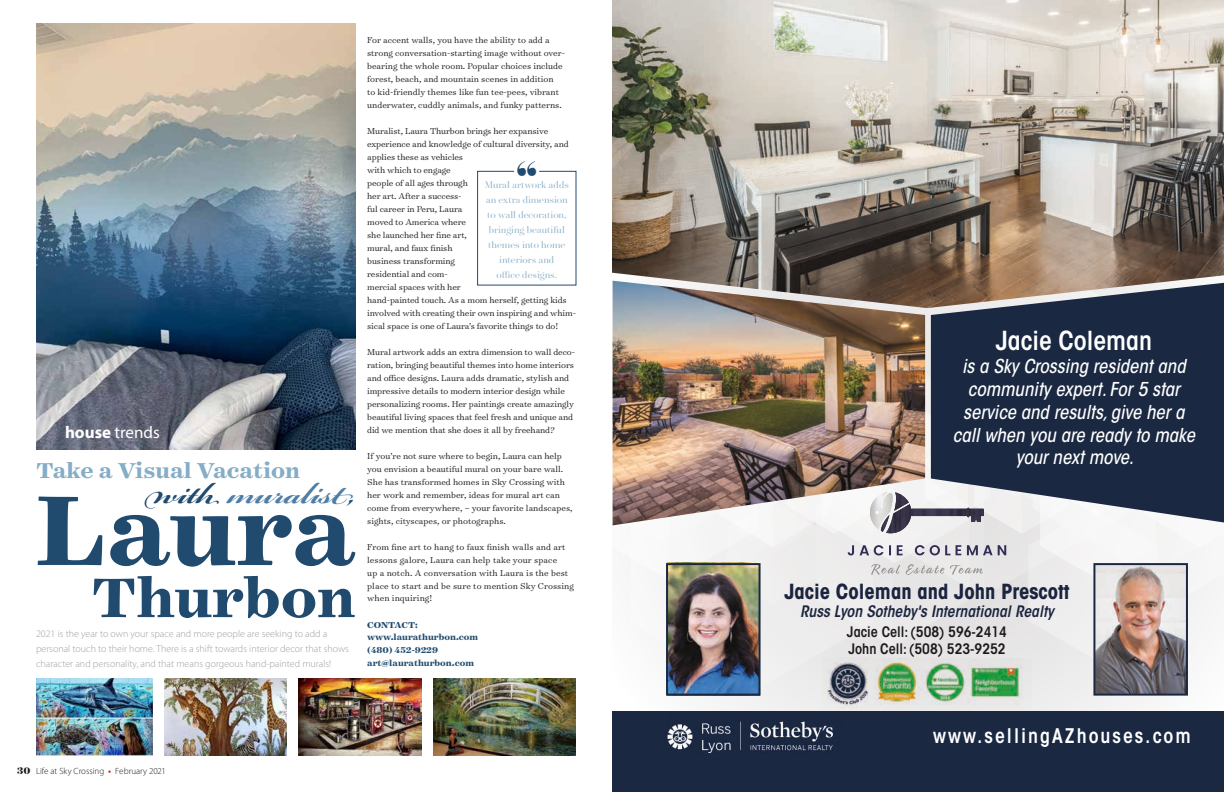
<style>
.page{position:relative;width:1224px;height:792px;background:#fff}
.page>*{position:absolute;margin:0;border:0;box-sizing:border-box;transform-origin:0 0}
.t1{font:700 112.2px "Surveyor Text";color:#204b6e}
.t2{font:700 63px "Surveyor Text";color:#204b6e}
.t3{font:700 46px "Bickham Script Pro";color:#4d7da5}
.t4{font:900 39.6px "Surveyor Fine";color:#204b6e}
.t5{font:600 condensed 26px "ITC Avant Garde Std";color:#fff}
.t6{font:700 24.4px "Surveyor Text";letter-spacing:-.03em;color:#85adc7}
.t7{font:700 condensed 20.7px "ITC Avant Garde Std";color:#1b243f}
.t8{font:600 condensed 20px "ITC Avant Garde Std";letter-spacing:.1em;color:#fff}
.t9{font:italic 500 condensed 19px/22.8px "ITC Avant Garde Std";color:#fff;text-align:center}
.t10{font:17px "Myriad Pro";color:#fff}
.t11{font:italic 600 condensed 15.7px "ITC Avant Garde Std";color:#1b243f}
.t12{font:600 condensed 14.3px/17.2px "ITC Avant Garde Std";color:#1c1b1a}
.t13{font:300 11px/15px "Surveyor Fine";color:#85adc7;text-align:center}
.t14{font:300 10px/15px "Myriad Pro";color:#a1a09f}
.t15{font:300 9.8px/13px "Surveyor Text";letter-spacing:-.01em;color:#1c1b1a}
.t16{font:300 9.8px/13px "Surveyor Text";letter-spacing:.01em;color:#1c1b1a}
.t17{font:700 9.8px/13px "Surveyor Text";color:#204b6e}
.t18{font:300 9px "Myriad Pro";color:#1c1b1a}
.s1{font-weight:700}
.s2{color:#204b6e}
.s3{font-family:"Surveyor Display";font-weight:700;font-size:11px}
.s4{font-weight:700;color:#da2228}
</style>
<div class="page">
<img style="left:36px;top:24px;width:319px;height:426px">
<img style="left:165px;top:679px;width:122px;height:77px">
<img style="left:299px;top:679px;width:122px;height:77px">
<img style="left:36px;top:679px;width:117px;height:77px">
<img style="left:433px;top:679px;width:143px;height:77px">
<svg style="left:477px;top:170px;width:100px;height:116px"></svg>
<div style="left:612px;top:242px;width:612px;height:474px;background:#f5f4f4"></div>
<img style="left:874px;top:693px;width:158px;height:16px">
<img style="left:822px;top:693px;width:52px;height:16px">
<img style="left:612px;top:0;width:612px;height:297px">
<img style="left:613px;top:281px;width:312px;height:16px">
<svg style="left:931px;top:281px;width:293px;height:16px"></svg>
<div style="left:612px;top:711px;width:612px;height:81px;background:#1a2842"></div>
<img style="left:667px;top:721px;width:167px;height:32px">
<div style="left:666px;top:563px;width:95px;height:133px;border:2px solid #1a2842"></div>
<div style="left:1093px;top:563px;width:95px;height:133px;border:2px solid #1a2842"></div>
<img style="left:612px;top:297px;width:612px;height:396px">
<img style="left:894px;top:492px;width:15px;height:12px">
<img style="left:886px;top:504px;width:98px;height:29px">
<img style="left:912px;top:508px;width:72px;height:14px">
<img style="left:870px;top:492px;width:23px;height:38px">
<h3 class="t10" style="left:65px;top:421px;width:96px"><span class="s1">house</span> trends</h3>
<h3 class="t6" style="left:36px;top:455px;width:266px">Take a Visual Vacation</h3>
<h1 class="t1" style="left:36px;top:457px;width:321px">Laura</h1>
<h3 class="t3" style="left:146px;top:460px;width:210px"><span class="s2">with</span> muralist<span class="s2">,</span></h3>
<h2 class="t2" style="left:91px;top:557px;width:266px">Thurbon</h2>
<p class="t14" style="left:36px;top:626px;width:315px">2021 is the year to own your space and more people are seeking to add a personal touch to their home. There is a shift towards interior decor that shows character and personality, and that means gorgeous hand-painted murals!</p>
<p class="t15" style="left:367px;top:33px;width:199px">For accent walls, you have the ability to add a strong conversation-starting image without over&shy;bearing the whole room. Popular choices include forest, beach, and mountain scenes in addition<br>to kid-friendly themes like fun tee-pees, vibrant underwater, cuddly animals, and funky patterns.</p>
<p class="t15" style="left:367px;top:124px;width:210px">Muralist, Laura Thurbon brings her expansive experience and knowledge of cultural diversity, and applies these as vehicles<br>with which to engage<br>people of all ages through<br>her art. After a success-<br>ful career in Peru, Laura<br>moved to America where<br>she launched her fine art,<br>mural, and faux finish<br>business transforming<br>residential and com-<br>mercial spaces with her<br>hand-painted touch. As a mom herself, getting kids involved with creating their own inspiring and whim&shy;sical space is one of Laura’s favorite things to do!</p>
<p class="t15" style="left:367px;top:345px;width:209px">Mural artwork adds an extra dimension to wall deco&shy;ration, bringing beautiful themes into home interiors and office designs. Laura adds dramatic, stylish and impressive details to modern interior design while personalizing rooms. Her paintings create amazingly beautiful living spaces that feel fresh and unique and did we mention that she does it all by freehand?</p>
<p class="t15" style="left:367px;top:449px;width:207px">If you’re not sure where to begin, Laura can help you envision a beautiful mural on your bare wall.<br>She has transformed homes in Sky Crossing with her work and remember, ideas for mural art can come from everywhere, – your favorite landscapes, sights, cityscapes, or photographs.</p>
<p class="t16" style="left:367px;top:540px;width:208px">From fine art to hang to faux finish walls and art lessons galore, Laura can help take your space<br>up a notch. A conversation with Laura is the best place to start and be sure to mention Sky Crossing when inquiring!</p>
<p class="t17" style="left:367px;top:618px;width:112px">CONTACT: www.laurathurbon.com (480) 452-9229 art@laurathurbon.com</p>
<h3 class="t4" style="left:516px;top:148px;width:22px">“</h3>
<p class="t13" style="left:485px;top:177px;width:86px">Mural artwork adds an extra dimension to wall decoration, bringing beautiful themes into home interiors and<br>office designs.</p>
<p class="t18" style="left:17px;top:765px;width:150px"><span class="s3">30</span> Life at Sky Crossing <span class="s4">•</span> February 2021</p>
<h3 class="t5" style="left:996px;top:325px;width:158px">Jacie Coleman</h3>
<h3 class="t9" style="left:953px;top:355px;width:244px">is a Sky Crossing resident and community expert. For 5 star service and results, give her a call when you are ready to make your next move.</h3>
<h3 class="t7" style="left:784px;top:578px;width:287px">Jacie Coleman and John Prescott</h3>
<h3 class="t11" style="left:800px;top:602px;width:255px">Russ Lyon Sotheby's International Realty</h3>
<h3 class="t12" style="left:847px;top:623px;width:162px">Jacie Cell: (508) 596-2414<br>John Cell: (508) 523-9252</h3>
<h3 class="t8" style="left:933px;top:723px;width:259px">www.sellingAZhouses.com</h3>
</div>
